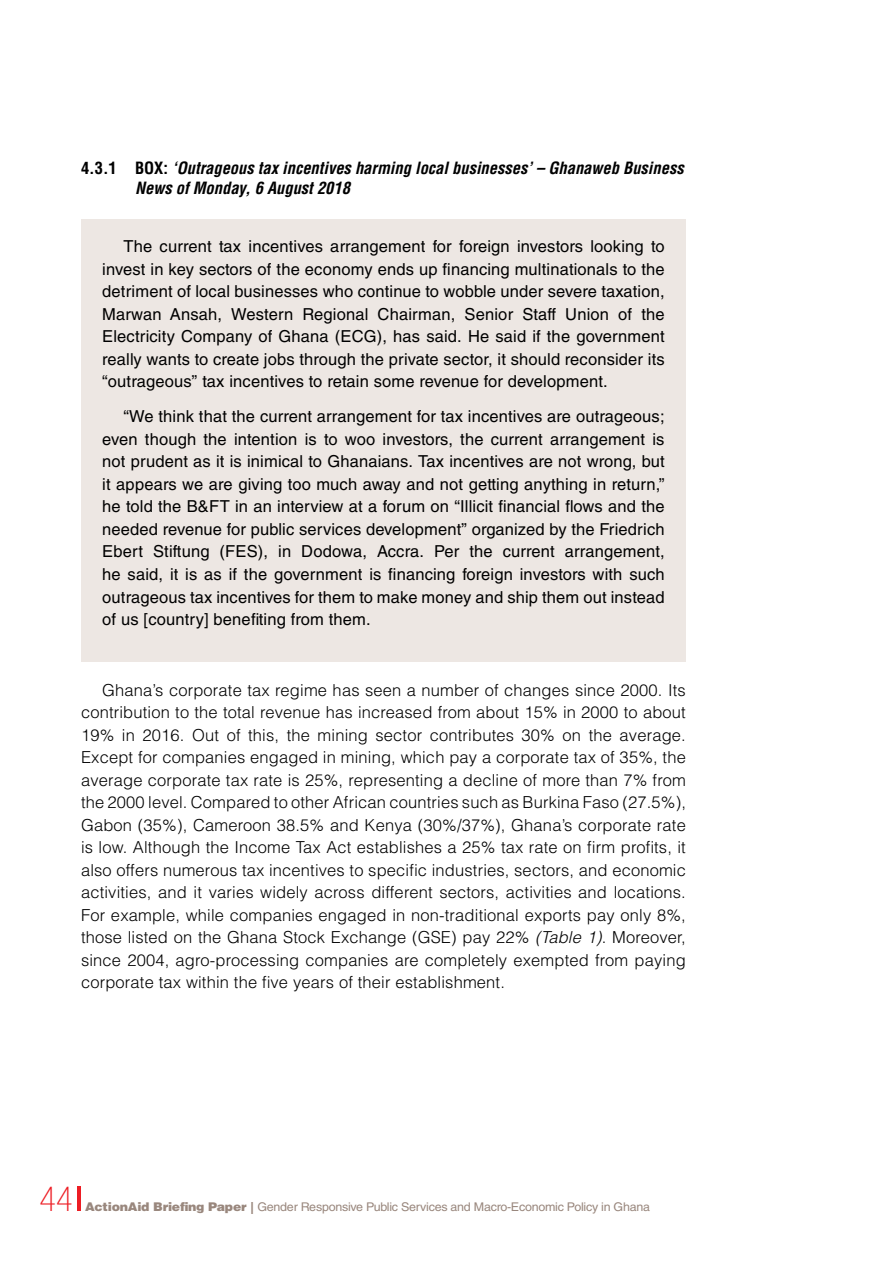
<style>
.page{position:relative;width:893px;height:1263px;background:#fff}
.page>*{position:absolute;margin:0;border:0;box-sizing:border-box;transform-origin:0 0}
.t1{font:100 condensed 34.5px "Helvetica Neue LT Com";color:#ed1d24}
.t2{font:16.5px/22.5px "Helvetica LT Std";letter-spacing:.01em;color:#000;text-align:justify}
.t3{font:300 16.5px/22.5px "Helvetica LT Std";letter-spacing:.01em;color:#000;text-align:justify}
.t4{font:italic 700 condensed 16.5px/19.8px "Helvetica LT Std";color:#000}
.t5{font:12px "Helvetica LT Std";letter-spacing:-.02em;color:#99877d;scale:1.04 1}
.s1{font-style:normal}
.s2{font-style:italic}
.s3{font-weight:900}
</style>
<div class="page">
<hr style="left:77px;top:1186px;width:4px;height:25px;background:#ed1d24">
<div style="left:81px;top:219px;width:605px;height:442px;background:#ede7e3"></div>
<p class="t4" style="left:135px;top:158px;width:550px;text-indent:-54px"><span class="s1">4.3.1 BOX:</span> ‘Outrageous tax incentives harming local businesses’ – Ghanaweb Business<br>News of Monday, 6 August 2018</p>
<p class="t2" style="left:102px;top:235px;width:564px;text-indent:21px">The current tax incentives arrangement for foreign investors looking to invest in key sectors of the economy ends up financing multinationals to the detriment of local businesses who continue to wobble under severe taxation, Marwan Ansah, Western Regional Chairman, Senior Staff Union of the Electricity Company of Ghana (ECG), has said. He said if the government really wants to create jobs through the private sector, it should reconsider its “outrageous” tax incentives to retain some revenue for development.</p>
<p class="t2" style="left:102px;top:405px;width:564px;text-indent:21px">“We think that the current arrangement for tax incentives are outrageous; even though the intention is to woo investors, the current arrangement is not prudent as it is inimical to Ghanaians. Tax incentives are not wrong, but it appears we are giving too much away and not getting anything in return,” he told the B&amp;FT in an interview at a forum on “Illicit financial flows and the needed revenue for public services development” organized by the Friedrich Ebert Stiftung (FES), in Dodowa, Accra. Per the current arrangement, he said, it is as if the government is financing foreign investors with such outrageous tax incentives for them to make money and ship them out instead of us [country] benefiting from them.</p>
<p class="t3" style="left:81px;top:679px;width:606px;text-indent:21px">Ghana’s corporate tax regime has seen a number of changes since 2000. Its contribution to the total revenue has increased from about 15% in 2000 to about 19% in 2016. Out of this, the mining sector contributes 30% on the average.<br>Except for companies engaged in mining, which pay a corporate tax of 35%, the average corporate tax rate is 25%, representing a decline of more than 7% from the 2000 level. Compared to other African countries such as Burkina Faso (27.5%), Gabon (35%), Cameroon 38.5% and Kenya (30%/37%), Ghana’s corporate rate is low. Although the Income Tax Act establishes a 25% tax rate on firm profits, it also offers numerous tax incentives to specific industries, sectors, and economic activities, and it varies widely across different sectors, activities and locations.<br>For example, while companies engaged in non-traditional exports pay only 8%, those listed on the Ghana Stock Exchange (GSE) pay 22% <span class="s2">(Table 1)</span>. Moreover, since 2004, agro-processing companies are completely exempted from paying corporate tax within the five years of their establishment.</p>
<h1 class="t1" style="left:40px;top:1179px;width:35px">44</h1>
<p class="t5" style="left:85px;top:1199px;width:545px"><span class="s3">ActionAid Briefing Paper |</span> Gender Responsive Public Services and Macro-Economic Policy in Ghana</p>
</div>
